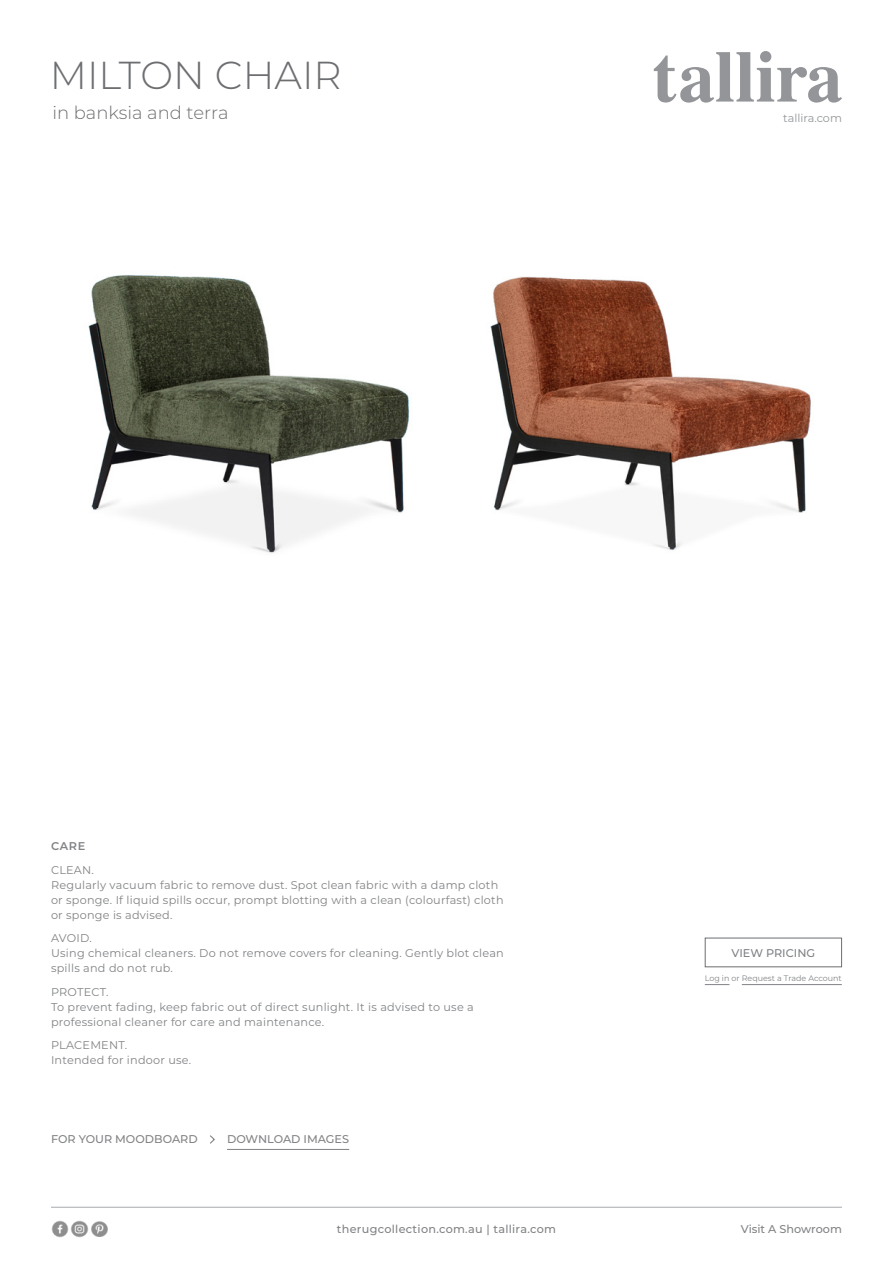
<style>
.page{position:relative;width:893px;height:1263px;background:#fff}
.page>*{position:absolute;margin:0;border:0;box-sizing:border-box;transform-origin:0 0}
.t1{font:300 39px "Montserrat";color:#6d6e71}
.t2{font:300 18px "Montserrat";color:#6d6e71}
.t3{font:11.25px/15px "Montserrat";letter-spacing:.02em;color:#808285}
.t4{font:500 11.25px "Montserrat";color:#808285}
.t5{font:500 11.25px "Montserrat";letter-spacing:.025em;color:#808285}
.t6{font:11.25px "Montserrat";color:#939598}
.t7{font:600 11.25px "Montserrat";color:#808285}
.t8{font:7.95px "Montserrat";color:#808285}
</style>
<div class="page">
<svg style="left:654px;top:51px;width:188px;height:52px"></svg>
<svg style="left:705px;top:984px;width:24px;height:1px"></svg>
<hr style="left:742px;top:984px;width:100px;height:1px;background:#808285">
<svg style="left:210px;top:1135px;width:5px;height:9px"></svg>
<hr style="left:51px;top:1207px;width:791px;height:1px;background:#a7a9ac">
<img style="left:51px;top:1220px;width:17px;height:18px">
<img style="left:71px;top:1220px;width:17px;height:18px">
<img style="left:92px;top:1221px;width:15px;height:15px">
<img style="left:88px;top:275px;width:322px;height:278px">
<img style="left:490px;top:276px;width:321px;height:274px">
<div style="left:705px;top:938px;width:137px;height:29px;border:1px solid #6d6e71"></div>
<hr style="left:227px;top:1149px;width:122px;height:1px;background:#808285">
<h1 class="t1" style="left:50px;top:48px;width:293px">MILTON CHAIR</h1>
<h2 class="t2" style="left:52px;top:100px;width:178px">in banksia and terra</h2>
<p class="t6" style="left:783px;top:110px;width:60px">tallira.com</p>
<p class="t7" style="left:51px;top:838px;width:36px">CARE</p>
<p class="t3" style="left:51px;top:862px;width:454px">CLEAN.<br>Regularly vacuum fabric to remove dust. Spot clean fabric with a damp cloth or sponge. If liquid spills occur, prompt blotting with a clean (colourfast) cloth or sponge is advised.</p>
<p class="t3" style="left:51px;top:930px;width:454px">AVOID.<br>Using chemical cleaners. Do not remove covers for cleaning. Gently blot clean spills and do not rub.</p>
<p class="t3" style="left:51px;top:984px;width:424px">PROTECT.<br>To prevent fading, keep fabric out of direct sunlight. It is advised to use a professional cleaner for care and maintenance.</p>
<p class="t3" style="left:51px;top:1037px;width:142px">PLACEMENT.<br>Intended for indoor use.</p>
<p class="t4" style="left:51px;top:1131px;width:148px">FOR YOUR MOODBOARD</p>
<p class="t4" style="left:227px;top:1131px;width:124px">DOWNLOAD IMAGES</p>
<p class="t4" style="left:732px;top:945px;width:85px">VIEW PRICING</p>
<p class="t8" style="left:705px;top:972px;width:139px">Log in or Request a Trade Account</p>
<p class="t5" style="left:337px;top:1221px;width:221px">therugcollection.com.au | tallira.com</p>
<p class="t4" style="left:741px;top:1221px;width:103px">Visit A Showroom</p>
</div>
